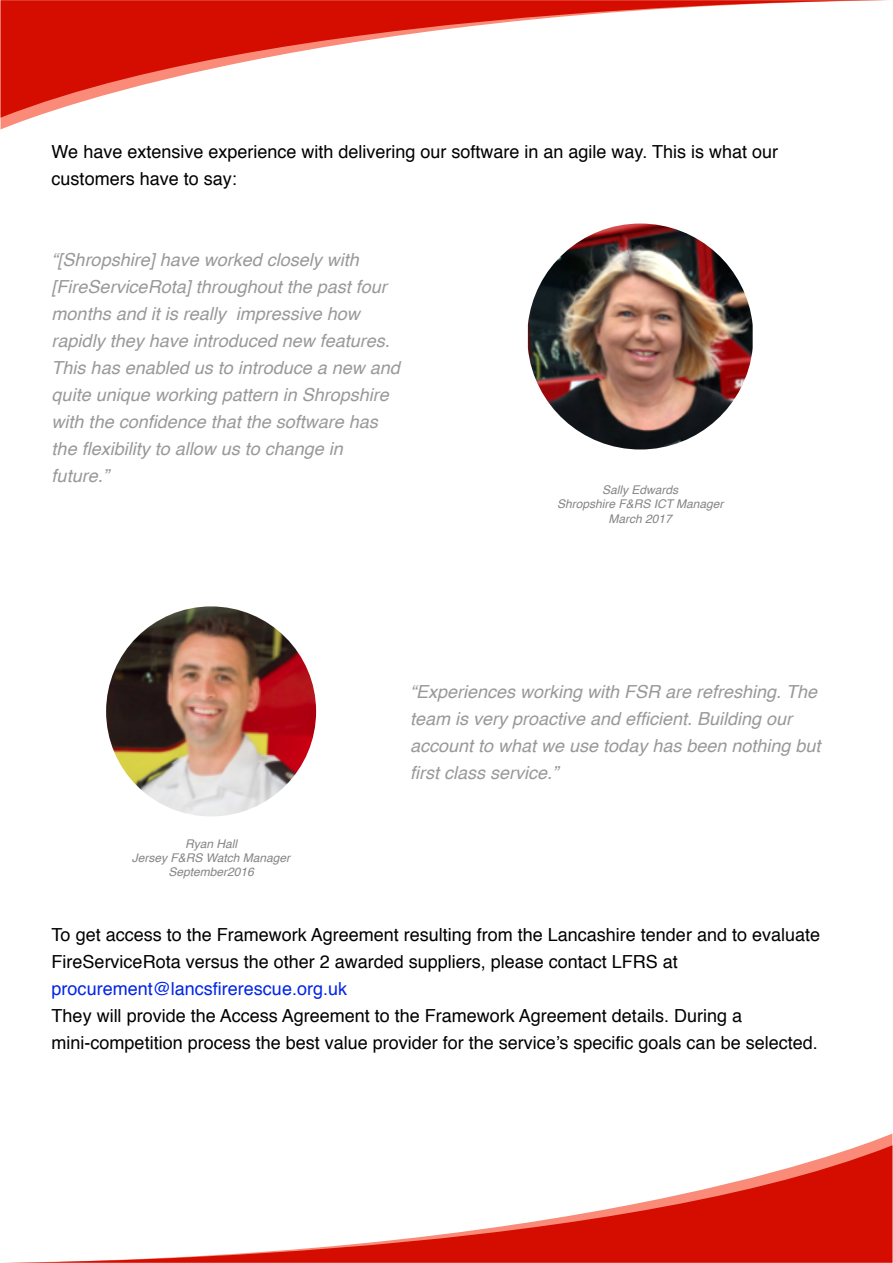
<style>
.page{position:relative;width:893px;height:1263px;background:#fff}
.page>*{position:absolute;margin:0;border:0;box-sizing:border-box;transform-origin:0 0}
.t1{font:italic 18px/27px "Helvetica";color:#999}
.t2{font:18px/27px "Helvetica";color:#000}
.t3{font:18px "Helvetica";color:#0024e9}
.t4{font:italic 12px/14.4px "Helvetica";color:#858585;text-align:center}
</style>
<div class="page">
<svg style="left:1px;top:0;width:886px;height:118px"></svg>
<svg style="left:5px;top:1145px;width:887px;height:118px"></svg>
<img style="left:528px;top:224px;width:225px;height:225px">
<img style="left:106px;top:606px;width:210px;height:210px;border-radius:105px">
<p class="t2" style="left:52px;top:139px;width:728px">We have extensive experience with delivering our software in an agile way. This is what our customers have to say:</p>
<p class="t1" style="left:52px;top:246px;width:350px">“[Shropshire] have worked closely with [FireServiceRota] throughout the past four months and it is really impressive how rapidly they have introduced new features.<br>This has enabled us to introduce a new and quite unique working pattern in Shropshire with the confidence that the software has the flexibility to allow us to change in future.”</p>
<p class="t4" style="left:557px;top:483px;width:168px">Sally Edwards<br>Shropshire F&amp;RS ICT Manager<br>March 2017</p>
<p class="t4" style="left:132px;top:836px;width:160px">Ryan Hall<br>Jersey F&amp;RS Watch Manager<br>September2016</p>
<p class="t1" style="left:410px;top:678px;width:412px">“Experiences working with FSR are refreshing. The team is very proactive and efficient. Building our account to what we use today has been nothing but first class service.”</p>
<p class="t2" style="left:52px;top:922px;width:770px">To get access to the Framework Agreement resulting from the Lancashire tender and to evaluate<br>FireServiceRota versus the other 2 awarded suppliers, please contact LFRS at</p>
<p class="t3" style="left:52px;top:975px;width:297px">procurement@lancsfirerescue.org.uk</p>
<p class="t2" style="left:52px;top:1003px;width:768px">They will provide the Access Agreement to the Framework Agreement details. During a mini-competition process the best value provider for the service’s specific goals can be selected.</p>
</div>
